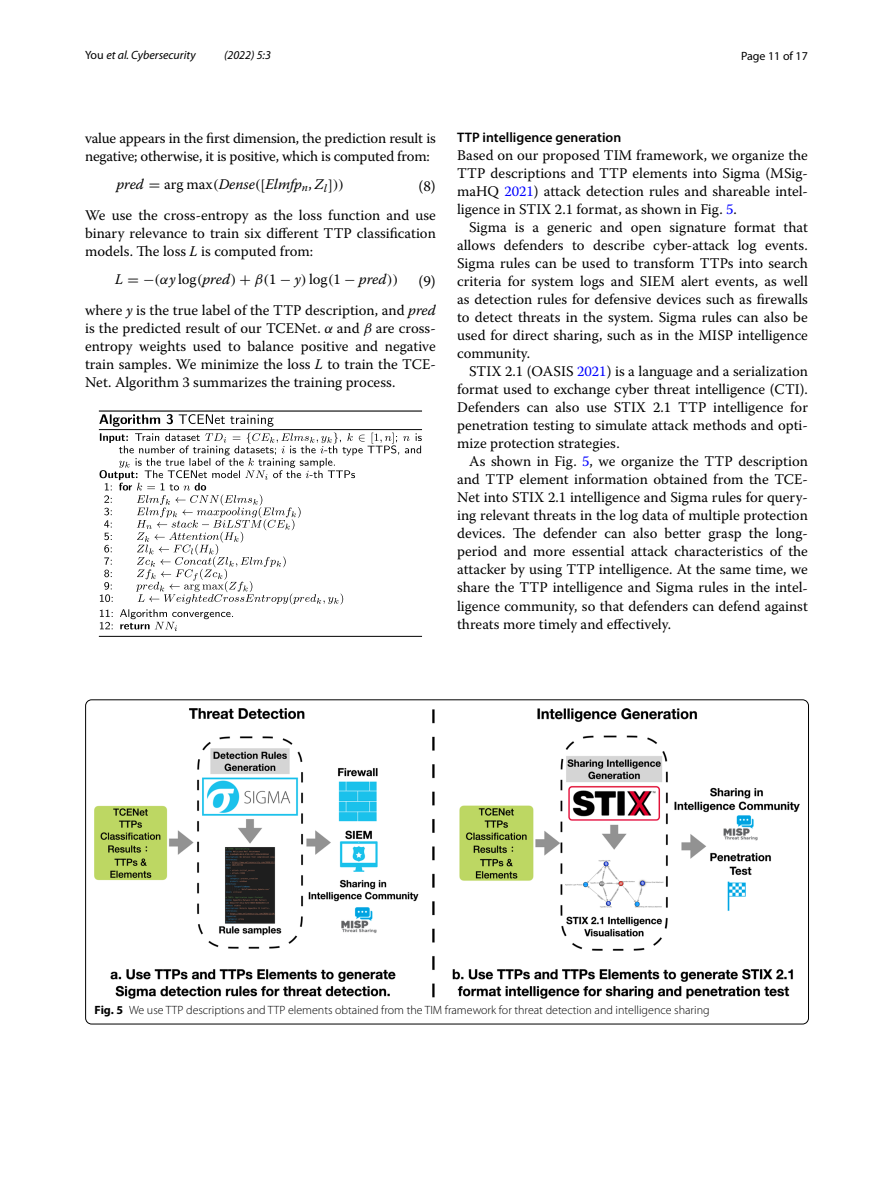
<style>
.page{position:relative;width:893px;height:1187px;background:#fff}
.page>*{position:absolute;margin:0;border:0;box-sizing:border-box;transform-origin:0 0}
.t1{font:15px "Warnock Pro";color:#000}
.t2{font:14.7px/18px "Warnock Pro";color:#000;text-align:justify}
.t3{font:14.7px "Warnock Pro It 47";color:#000}
.t4{font:14.7px "Warnock Pro It 48";color:#000}
.t5{font:600 13.8px "Myriad Pro";color:#000}
.t6{font:300 12px "Myriad Pro";color:#000}
.t7{font:italic 12px "Myriad Pro";color:#000}
.t8{font:12px "Myriad Pro";color:#000}
.s1{font-style:normal}
.s2{font-family:"MTSYN16"}
.s3{font-family:"Warnock Pro Regular 12"}
.s4{font-family:"MTMI13"}
.s5{font-family:"Warnock Pro It 12"}
.s6{font-family:"MTSYN15"}
.s7{font-family:"MTMI10"}
.s8{font-family:"Warnock Pro Regular 11"}
.s9{font-family:"MTMI11"}
.s10{font-family:"MTMI12"}
.s11{color:#00f}
.s12{font-weight:700}
</style>
<div class="page">
<hr style="left:99px;top:410px;width:323px;height:1px;background:#000">
<svg style="left:99px;top:414px;width:74px;height:12px"></svg>
<svg style="left:179px;top:414px;width:95px;height:12px"></svg>
<hr style="left:99px;top:429px;width:323px;height:1px;background:#000">
<svg style="left:100px;top:432px;width:322px;height:199px"></svg>
<hr style="left:99px;top:636px;width:323px;height:1px;background:#000">
<img style="left:94px;top:708px;width:706px;height:290px">
<p class="t7" style="left:85px;top:48px;width:112px"><span class="s1">You</span> et al. Cybersecurity</p>
<p class="t7" style="left:224px;top:48px;width:48px">(2022) 5:3</p>
<p class="t8" style="left:741px;top:48px;width:68px">Page 11 of 17</p>
<p class="t2" style="left:85px;top:128px;width:352px">value appears in the first dimension, the prediction result is negative; otherwise, it is positive, which is computed from:</p>
<p class="t4" style="left:116px;top:179px;width:229px">pred <span class="s2">=</span> <span class="s3">arg max</span><span class="s4">(</span>Dense<span class="s4">(</span><span class="s3">[</span>Elmfp<sub>n</sub><span class="s3">,</span> Z<sub>l</sub><span class="s3">]</span><span class="s4">))</span></p>
<p class="t1" style="left:419px;top:177px;width:19px">(8)</p>
<p class="t2" style="left:85px;top:205px;width:352px">We use the cross-entropy as the loss function and use binary relevance to train six different TTP classification models. The loss <span class="s5">L</span> is computed from:</p>
<p class="t3" style="left:115px;top:273px;width:284px">L <span class="s6">= −</span><span class="s7">(α</span>y <span class="s8">log</span><span class="s7">(</span>pred<span class="s7">)</span> <span class="s6">+</span> <span class="s7">β(</span><span class="s8">1</span> <span class="s6">−</span> y<span class="s7">)</span> <span class="s8">log</span><span class="s7">(</span><span class="s8">1</span> <span class="s6">−</span> pred<span class="s7">))</span></p>
<p class="t1" style="left:419px;top:272px;width:19px">(9)</p>
<p class="t2" style="left:85px;top:300px;width:352px">where <span class="s5">y</span> is the true label of the TTP description, and <span class="s5">pred </span>is the predicted result of our TCENet. <span class="s9">α</span> and <span class="s10">β</span> are cross&shy;entropy weights used to balance positive and negative train samples. We minimize the loss <span class="s5">L</span> to train the TCE-Net. Algorithm 3 summarizes the training process.</p>
<p class="t5" style="left:457px;top:129px;width:166px">TTP intelligence generation</p>
<p class="t2" style="left:457px;top:146px;width:352px">Based on our proposed TIM framework, we organize the TTP descriptions and TTP elements into Sigma (MSig&shy;maHQ <span class="s11">2021</span>) attack detection rules and shareable intel&shy;ligence in STIX 2.1 format, as shown in Fig. <span class="s11">5</span>.</p>
<p class="t2" style="left:457px;top:218px;width:352px;text-indent:12px">Sigma is a generic and open signature format that allows defenders to describe cyber-attack log events.<br>Sigma rules can be used to transform TTPs into search criteria for system logs and SIEM alert events, as well as detection rules for defensive devices such as firewalls to detect threats in the system. Sigma rules can also be used for direct sharing, such as in the MISP intelligence community.</p>
<p class="t2" style="left:457px;top:362px;width:352px;text-indent:12px">STIX 2.1 (OASIS <span class="s11">2021</span>) is a language and a serialization format used to exchange cyber threat intelligence (CTI).<br>Defenders can also use STIX 2.1 TTP intelligence for penetration testing to simulate attack methods and opti&shy;mize protection strategies.</p>
<p class="t2" style="left:457px;top:452px;width:352px;text-indent:12px">As shown in Fig. <span class="s11">5</span>, we organize the TTP description and TTP element information obtained from the TCE-Net into STIX 2.1 intelligence and Sigma rules for query&shy;ing relevant threats in the log data of multiple protection devices. The defender can also better grasp the long&shy;period and more essential attack characteristics of the attacker by using TTP intelligence. At the same time, we share the TTP intelligence and Sigma rules in the intel&shy;ligence community, so that defenders can defend against threats more timely and effectively.</p>
<p class="t6" style="left:95px;top:1002px;width:617px"><span class="s12">Fig. 5</span> We use TTP descriptions and TTP elements obtained from the TIM framework for threat detection and intelligence sharing</p>
</div>
